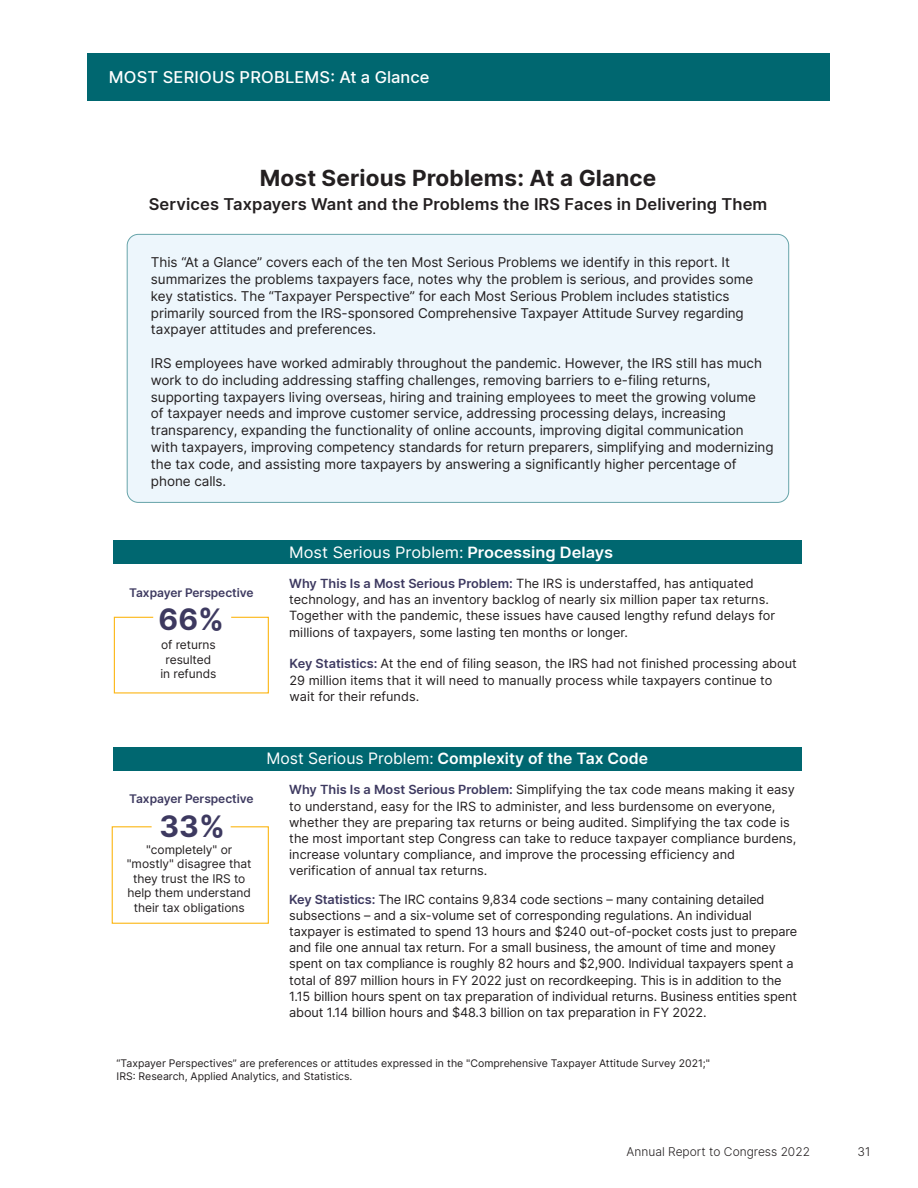
<style>
.page{position:relative;width:918px;height:1188px;background:#fff}
.page>*{position:absolute;margin:0;border:0;box-sizing:border-box;transform-origin:0 0}
.t1{font:700 30px "Inter";color:#3d3960}
.t2{font:700 22.5px "Inter";letter-spacing:.005em;color:#231f20}
.t3{font:600 16.5px "Inter";letter-spacing:.005em;color:#231f20}
.Bar-Section-Header{font:500 16.5px "Inter";letter-spacing:.01em;color:#fff}
.t4{font:600 15.75px "Inter";color:#fff}
.t5{font:15.75px "Inter";color:#fff;scale:1.04 1}
.t6{font:13.5px/16.8px "Inter";letter-spacing:-.005em;color:#231f20}
.t7{font:12.75px/16.2px "Inter";color:#231f20}
.t8{font:12px/14.4px "Inter";letter-spacing:-.005em;color:#231f20;text-align:center}
.t9{font:600 12px "Inter";letter-spacing:-.005em;color:#3d3960}
.t10{font:300 12px "Inter";color:#231f20}
.t11{font:10.5px/12.6px "Inter";color:#231f20}
.s1{font-weight:600}
.s2{font-weight:600;color:#3d3960}
.s3{font-weight:400}
</style>
<div class="page">
<div style="left:88px;top:53px;width:742px;height:47px;background:#006770"></div>
<div style="left:127px;top:234px;width:662px;height:268px;background:#edf6fc;border-radius:11px"></div>
<div style="left:127px;top:234px;width:662px;height:269px;border:1px solid #006770;border-radius:11px"></div>
<div style="left:113px;top:747px;width:689px;height:23px;background:#006770"></div>
<svg style="left:111px;top:826px;width:158px;height:98px"></svg>
<svg style="left:113px;top:616px;width:156px;height:78px"></svg>
<div style="left:114px;top:540px;width:688px;height:24px;background:#006770"></div>
<h1 class="Bar-Section-Header" style="left:109px;top:65px;width:322px">MOST SERIOUS PROBLEMS: At a Glance</h1>
<p class="t2" style="left:260px;top:162px;width:398px">Most Serious Problems: At a Glance</p>
<p class="t3" style="left:149px;top:192px;width:620px">Services Taxpayers Want and the Problems the IRS Faces in Delivering Them</p>
<p class="t6" style="left:151px;top:254px;width:604px">This “At a Glance” covers each of the ten Most Serious Problems we identify in this report. It summarizes the problems taxpayers face, notes why the problem is serious, and provides some key statistics. The “Taxpayer Perspective” for each Most Serious Problem includes statistics primarily sourced from the IRS-sponsored Comprehensive Taxpayer Attitude Survey regarding taxpayer attitudes and preferences.</p>
<p class="t6" style="left:151px;top:354px;width:624px">IRS employees have worked admirably throughout the pandemic. However, the IRS still has much work to do including addressing staffing challenges, removing barriers to e-filing returns, supporting taxpayers living overseas, hiring and training employees to meet the growing volume<br>of taxpayer needs and improve customer service, addressing processing delays, increasing transparency, expanding the functionality of online accounts, improving digital communication with taxpayers, improving competency standards for return preparers, simplifying and modernizing the tax code, and assisting more taxpayers by answering a significantly higher percentage of phone calls.</p>
<p class="t9" style="left:129px;top:584px;width:126px">Taxpayer Perspective</p>
<p class="t1" style="left:159px;top:598px;width:67px">66%</p>
<p class="t8" style="left:160px;top:637px;width:57px">of returns resulted in refunds</p>
<p class="t5" style="left:289px;top:540px;width:313px">Most Serious Problem: <span class="s1">Processing Delays</span></p>
<p class="t7" style="left:289px;top:575px;width:487px"><span class="s2">Why This Is a Most Serious Problem:</span> The IRS is understaffed, has antiquated technology, and has an inventory backlog of nearly six million paper tax returns.<br>Together with the pandemic, these issues have caused lengthy refund delays for</p>
<p class="t7" style="left:289px;top:624px;width:340px">millions of taxpayers, some lasting ten months or longer.</p>
<p class="t7" style="left:290px;top:655px;width:509px"><span class="s2">Key Statistics:</span> At the end of filing season, the IRS had not finished processing about<br>29 million items that it will need to manually process while taxpayers continue to wait for their refunds.</p>
<p class="t9" style="left:129px;top:790px;width:126px">Taxpayer Perspective</p>
<p class="t1" style="left:159px;top:804px;width:67px">33%</p>
<p class="t8" style="left:127px;top:842px;width:126px">"completely" or "mostly" disagree that they trust the IRS to help them understand their tax obligations</p>
<p class="t4" style="left:266px;top:747px;width:383px"><span class="s3">Most Serious Problem:</span> Complexity of the Tax Code</p>
<p class="t7" style="left:289px;top:781px;width:509px"><span class="s2">Why This Is a Most Serious Problem:</span> Simplifying the tax code means making it easy to understand, easy for the IRS to administer, and less burdensome on everyone, whether they are preparing tax returns or being audited. Simplifying the tax code is the most important step Congress can take to reduce taxpayer compliance burdens, increase voluntary compliance, and improve the processing efficiency and verification of annual tax returns.</p>
<p class="t7" style="left:289px;top:890px;width:510px"><span class="s2">Key Statistics:</span> The IRC contains 9,834 code sections – many containing detailed subsections – and a six-volume set of corresponding regulations. An individual taxpayer is estimated to spend 13 hours and $240 out-of-pocket costs just to prepare and file one annual tax return. For a small business, the amount of time and money spent on tax compliance is roughly 82 hours and $2,900. Individual taxpayers spent a total of 897 million hours in FY 2022 just on recordkeeping. This is in addition to the 1.15 billion hours spent on tax preparation of individual returns. Business entities spent about 1.14 billion hours and $48.3 billion on tax preparation in FY 2022.</p>
<p class="t11" style="left:117px;top:1057px;width:595px">“Taxpayer Perspectives” are preferences or attitudes expressed in the "Comprehensive Taxpayer Attitude Survey 2021;"<br>IRS: Research, Applied Analytics, and Statistics.</p>
<p class="t10" style="left:627px;top:1144px;width:185px">Annual Report to Congress 2022</p>
<p class="t10" style="left:858px;top:1144px;width:14px">31</p>
</div>
